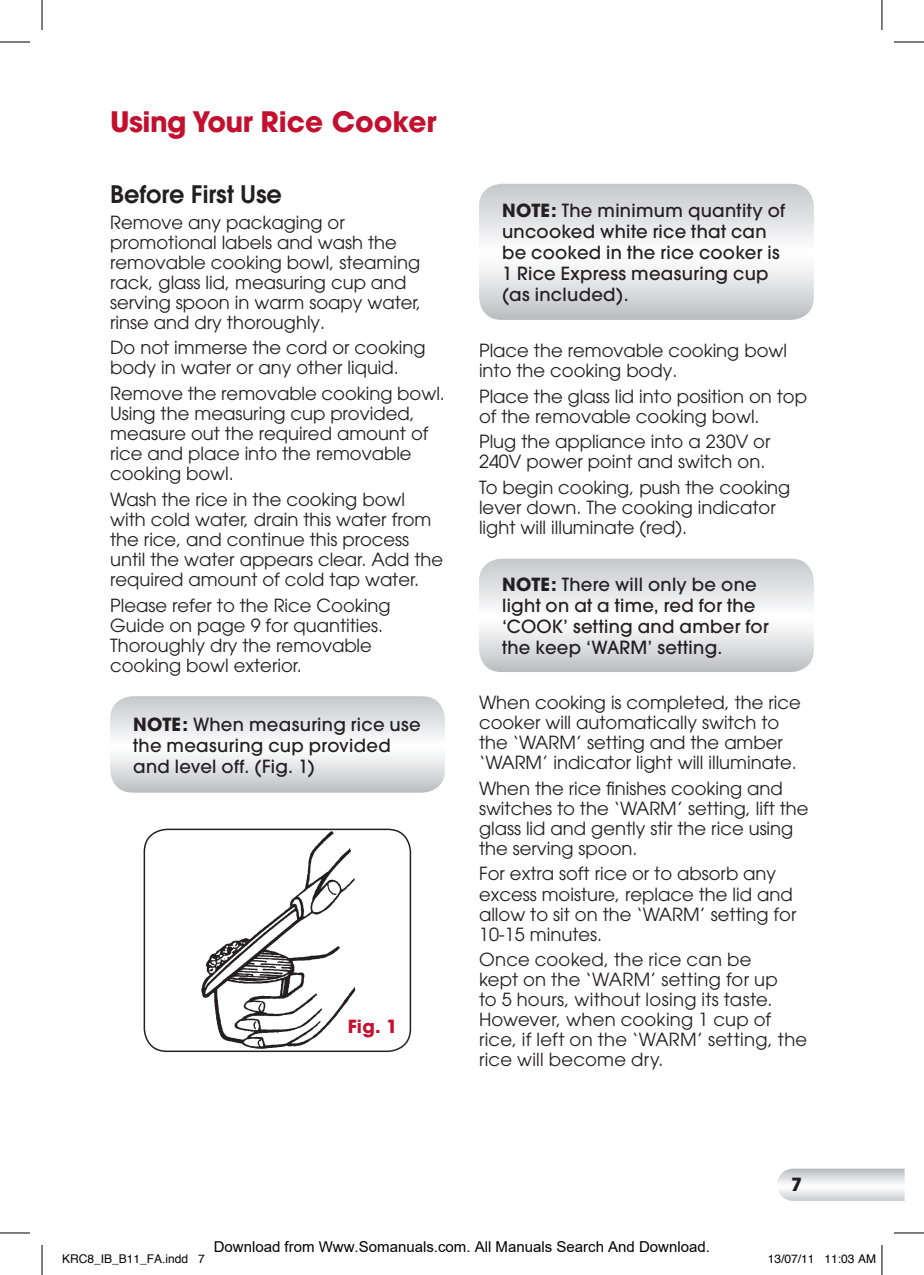
<style>
.page{position:relative;width:924px;height:1275px;background:#fff}
.page>*{position:absolute;margin:0;border:0;box-sizing:border-box;transform-origin:0 0}
.t1{font:700 28px "Avant Garde";letter-spacing:-.02em;color:#c3102f}
.t2{font:600 24px "Avant Garde";color:#231f20}
.t3{font:18px/20px "Avant Garde";color:#231f20}
.t4{font:500 18px/21px "Avant Garde";letter-spacing:.015em;color:#231f20}
.t5{font:700 18px "Avant Garde";color:#c3102f}
.t6{font:700 18px "Avant Garde";color:#231f20}
.t7{font:15px "Arial";color:#000}
.t8{font:12px "Helvetica";color:#000}
.s1{font-weight:700}
</style>
<div class="page">
<svg style="left:777px;top:1168px;width:127px;height:32px"></svg>
<svg style="left:110px;top:696px;width:335px;height:96px"></svg>
<img style="left:201px;top:831px;width:155px;height:218px">
<div style="left:143px;top:828px;width:268px;height:224px;border:2px solid #231f20;border-radius:23px"></div>
<svg style="left:479px;top:184px;width:334px;height:136px"></svg>
<svg style="left:479px;top:558px;width:334px;height:114px"></svg>
<hr style="left:0;top:42px;width:30px;height:1px;background:#000">
<hr style="left:893px;top:42px;width:30px;height:1px;background:#000">
<hr style="left:0;top:1232px;width:30px;height:1px;background:#000">
<hr style="left:893px;top:1232px;width:30px;height:1px;background:#000">
<hr style="left:42px;top:0;width:1px;height:30px;background:#000">
<hr style="left:42px;top:1245px;width:1px;height:30px;background:#000">
<hr style="left:881px;top:0;width:1px;height:30px;background:#000">
<hr style="left:881px;top:1245px;width:1px;height:30px;background:#000">
<h1 class="t1" style="left:110px;top:104px;width:328px">Using Your Rice Cooker</h1>
<h2 class="t2" style="left:110px;top:178px;width:173px">Before First Use</h2>
<p class="t3" style="left:110px;top:212px;width:312px">Remove any packaging or promotional labels and wash the removable cooking bowl, steaming rack, glass lid, measuring cup and serving spoon in warm soapy water, rinse and dry thoroughly.</p>
<p class="t3" style="left:110px;top:338px;width:317px">Do not immerse the cord or cooking body in water or any other liquid.</p>
<p class="t3" style="left:110px;top:383px;width:336px">Remove the removable cooking bowl.<br>Using the measuring cup provided, measure out the required amount of rice and place into the removable cooking bowl.</p>
<p class="t3" style="left:110px;top:489px;width:334px">Wash the rice in the cooking bowl with cold water, drain this water from the rice, and continue this process until the water appears clear. Add the required amount of cold tap water.</p>
<p class="t3" style="left:110px;top:595px;width:282px">Please refer to the Rice Cooking<br>Guide on page 9 for quantities.<br>Thoroughly dry the removable cooking bowl exterior.</p>
<p class="t4" style="left:133px;top:713px;width:289px"><span class="s1">NOTE:</span> When measuring rice use the measuring cup provided and level off. (Fig. 1)</p>
<p class="t5" style="left:347px;top:1015px;width:51px">Fig. 1</p>
<p class="t4" style="left:502px;top:200px;width:284px"><span class="s1">NOTE:</span> The minimum quantity of uncooked white rice that can be cooked in the rice cooker is<br>1 Rice Express measuring cup (as included).</p>
<p class="t3" style="left:479px;top:340px;width:309px">Place the removable cooking bowl into the cooking body.</p>
<p class="t3" style="left:479px;top:386px;width:329px">Place the glass lid into position on top of the removable cooking bowl.</p>
<p class="t3" style="left:479px;top:432px;width:293px">Plug the appliance into a 230V or<br>240V power point and switch on.</p>
<p class="t3" style="left:479px;top:477px;width:313px">To begin cooking, push the cooking lever down. The cooking indicator light will illuminate (red).</p>
<p class="t4" style="left:502px;top:574px;width:268px"><span class="s1">NOTE:</span> There will only be one light on at a time, red for the ‘COOK’ setting and amber for the keep ‘WARM’ setting.</p>
<p class="t3" style="left:479px;top:692px;width:323px">When cooking is completed, the rice cooker will automatically switch to the ‘WARM’ setting and the amber ‘WARM’ indicator light will illuminate.</p>
<p class="t3" style="left:479px;top:778px;width:331px">When the rice finishes cooking and switches to the ‘WARM’ setting, lift the glass lid and gently stir the rice using the serving spoon.</p>
<p class="t3" style="left:479px;top:864px;width:319px">For extra soft rice or to absorb any excess moisture, replace the lid and allow to sit on the ‘WARM’ setting for<br>10-15 minutes.</p>
<p class="t3" style="left:479px;top:949px;width:329px">Once cooked, the rice can be<br>kept on the ‘WARM’ setting for up<br>to 5 hours, without losing its taste.<br>However, when cooking 1 cup of rice, if left on the ‘WARM’ setting, the rice will become dry.</p>
<p class="t6" style="left:790px;top:1173px;width:13px">7</p>
<p class="t7" style="left:214px;top:1238px;width:497px">Download from Www.Somanuals.com. All Manuals Search And Download.</p>
<p class="t8" style="left:62px;top:1249px;width:144px">KRC8_IB_B11_FA.indd 7</p>
<p class="t8" style="left:767px;top:1249px;width:110px">13/07/11 11:03 AM</p>
</div>
